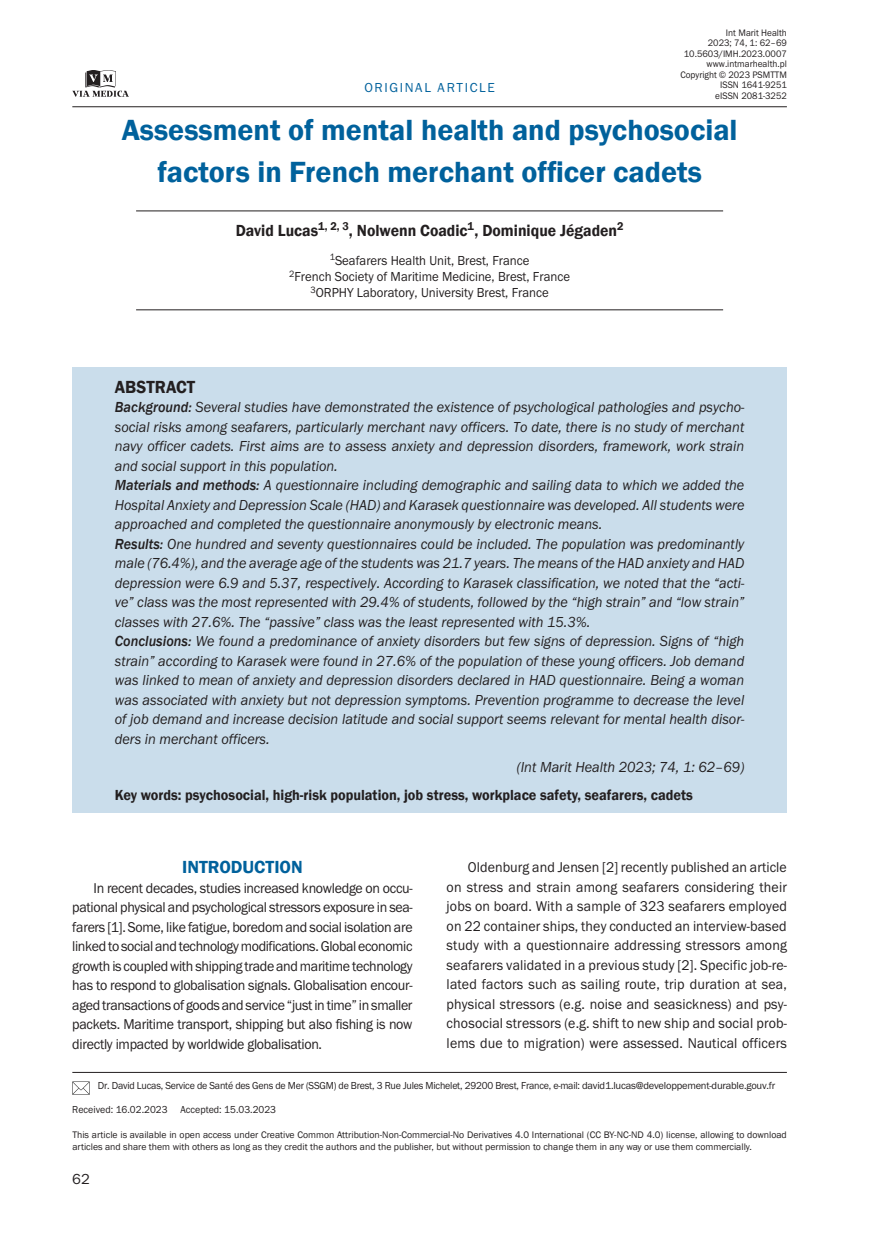
<style>
.page{position:relative;width:872px;height:1234px;background:#fff}
.page>*{position:absolute;margin:0;border:0;box-sizing:border-box;transform-origin:0 0}
._02_Tytul{font:600 30px/42px "Franklin Gothic";color:#00619c;text-align:center}
._12_Srodtytul_1{font:600 18px "Franklin Gothic";color:#00619c}
._06_Streszczenie_tyt{font:600 18px "Franklin Gothic";color:#231f20;scale:.95 1}
._03_Autor{font:600 16.5px "Franklin Gothic";color:#231f20;scale:.95 1}
._06_Streszczenie_tek{font:italic 15px/19.5px "Franklin Got Itc TEE";color:#231f20;text-align:justify;scale:.95 1}
._06_Streszczenie_slo{font:600 15px "Franklin Gothic";color:#231f20;scale:.95 1}
._06_Streszczenie_slo-2{font:italic 15px "Franklin Got Itc TEE";color:#231f20;scale:.95 1}
.t1{font:15px "Franklin Got Itc TEE";color:#231f20}
._08_Tekst{font:14.7px/19.5px "Franklin Got Itc TEE";letter-spacing:-.005em;color:#231f20;text-align:justify;scale:.95 1}
._03_Afiliacje{font:13.5px/16.2px "Franklin Got Itc TEE";color:#231f20;text-align:center;scale:.95 1}
._01_Rodzaj_artykulu{font:13.5px "Franklin Got Itc TEE";letter-spacing:.12em;color:#00619c}
._05_Adres_koresponde{font:10.5px "Franklin Got Itc TEE";letter-spacing:-.02em;color:#231f20;scale:.95 1}
._05_Adres_koresponde-2{font:10.5px "Franklin Got Itc TEE";color:#231f20;scale:.95 1}
.OA{font:9.75px/11.7px "Franklin Gothic";color:#231f20}
.t2{font:9.75px/10.5px "Franklin Got Itc TEE";color:#231f20;text-align:right;scale:.95 1}
.s1{font-family:"Franklin Gothic";font-weight:500}
</style>
<div class="page">
<hr style="left:72px;top:1071px;width:715px;height:1px;background:#231f20">
<hr style="left:136px;top:210px;width:587px;height:1px;background:#231f20">
<hr style="left:136px;top:309px;width:587px;height:1px;background:#231f20">
<div style="left:72px;top:367px;width:715px;height:445px;background:#caddeb"></div>
<svg style="left:72px;top:1081px;width:18px;height:13px"></svg>
<hr style="left:72px;top:106px;width:715px;height:1px;background:#231f20">
<svg style="left:72px;top:70px;width:57px;height:27px"></svg>
<p class="_01_Rodzaj_artykulu" style="left:364px;top:80px;width:132px">ORIGINAL ARTICLE</p>
<p class="t2" style="left:680px;top:27px;width:114px">Int Marit Health<br>2023; 74, 1: 62–69<br>10.5603/IMH.2023.0007 www.intmarhealth.pl<br>Copyright © 2023 PSMTTM<br>ISSN 1641-9251<br>eISSN 2081-3252</p>
<p class="_02_Tytul" style="left:122px;top:109px;width:617px">Assessment of mental health and psychosocial factors in French merchant officer cadets</p>
<p class="_03_Autor" style="left:236px;top:220px;width:410px">David Lucas<sup>1,</sup> <sup>2,</sup> <sup>3</sup>, Nolwenn Coadic<sup>1</sup>, Dominique Jégaden<sup>2</sup></p>
<p class="_03_Afiliacje" style="left:289px;top:252px;width:297px"><sup>1</sup>Seafarers Health Unit, Brest, France<br><sup>2</sup>French Society of Maritime Medicine, Brest, France<br><sup>3</sup>ORPHY Laboratory, University Brest, France</p>
<p class="_06_Streszczenie_tyt" style="left:115px;top:375px;width:86px">ABSTRACT</p>
<p class="_06_Streszczenie_tek" style="left:115px;top:397px;width:664px"><span class="s1">Background:</span> Several studies have demonstrated the existence of psychological pathologies and psycho&shy;social risks among seafarers, particularly merchant navy officers. To date, there is no study of merchant navy officer cadets. First aims are to assess anxiety and depression disorders, framework, work strain and social support in this population.</p>
<p class="_06_Streszczenie_tek" style="left:115px;top:475px;width:664px"><span class="s1">Materials and methods:</span> A questionnaire including demographic and sailing data to which we added the Hospital Anxiety and Depression Scale (HAD) and Karasek questionnaire was developed. All students were approached and completed the questionnaire anonymously by electronic means.</p>
<p class="_06_Streszczenie_tek" style="left:115px;top:534px;width:664px"><span class="s1">Results:</span> One hundred and seventy questionnaires could be included. The population was predominantly male (76.4%), and the average age of the students was 21.7 years. The means of the HAD anxiety and HAD depression were 6.9 and 5.37, respectively. According to Karasek classification, we noted that the “acti&shy;ve” class was the most represented with 29.4% of students, followed by the “high strain” and “low strain” classes with 27.6%. The “passive” class was the least represented with 15.3%.</p>
<p class="_06_Streszczenie_tek" style="left:115px;top:631px;width:664px"><span class="s1">Conclusions:</span> We found a predominance of anxiety disorders but few signs of depression. Signs of “high strain” according to Karasek were found in 27.6% of the population of these young officers. Job demand was linked to mean of anxiety and depression disorders declared in HAD questionnaire. Being a woman was associated with anxiety but not depression symptoms. Prevention programme to decrease the level of job demand and increase decision latitude and social support seems relevant for mental health disor&shy;ders in merchant officers.</p>
<p class="_06_Streszczenie_slo-2" style="left:517px;top:758px;width:241px">(Int Marit Health 2023; 74, 1: 62–69)</p>
<p class="_06_Streszczenie_slo" style="left:115px;top:785px;width:610px">Key words: psychosocial, high-risk population, job stress, workplace safety, seafarers, cadets</p>
<p class="_12_Srodtytul_1" style="left:182px;top:856px;width:122px">INTRODUCTION</p>
<p class="_08_Tekst" style="left:72px;top:878px;width:360px;text-indent:21px">In recent decades, studies increased knowledge on occu&shy;pational physical and psychological stressors exposure in sea&shy;farers [1]. Some, like fatigue, boredom and social isolation are linked to social and technology modifications. Global economic growth is coupled with shipping trade and maritime technology has to respond to globalisation signals. Globalisation encour&shy;aged transactions of goods and service “just in time” in smaller packets. Maritime transport, shipping but also fishing is now directly impacted by worldwide globalisation.</p>
<p class="_08_Tekst" style="left:446px;top:857px;width:360px;text-indent:21px">Oldenburg and Jensen [2] recently published an article on stress and strain among seafarers considering their jobs on board. With a sample of 323 seafarers employed on 22 container ships, they conducted an interview-based study with a questionnaire addressing stressors among seafarers validated in a previous study [2]. Specific job-re&shy;lated factors such as sailing route, trip duration at sea, physical stressors (e.g. noise and seasickness) and psy&shy;chosocial stressors (e.g. shift to new ship and social prob&shy;lems due to migration) were assessed. Nautical officers</p>
<p class="_05_Adres_koresponde" style="left:98px;top:1079px;width:714px">Dr. David Lucas, Service de Santé des Gens de Mer (SSGM) de Brest, 3 Rue Jules Michelet, 29200 Brest, France, e-mail: david1.lucas@developpement-durable.gouv.fr</p>
<p class="_05_Adres_koresponde-2" style="left:72px;top:1102px;width:216px">Received: 16.02.2023 Accepted: 15.03.2023</p>
<p class="OA" style="left:72px;top:1128px;width:716px">This article is available in open access under Creative Common Attribution-Non-Commercial-No Derivatives 4.0 International (CC BY-NC-ND 4.0) license, allowing to download articles and share them with others as long as they credit the authors and the publisher, but without permission to change them in any way or use them commercially.</p>
<p class="t1" style="left:72px;top:1170px;width:19px">62</p>
</div>
